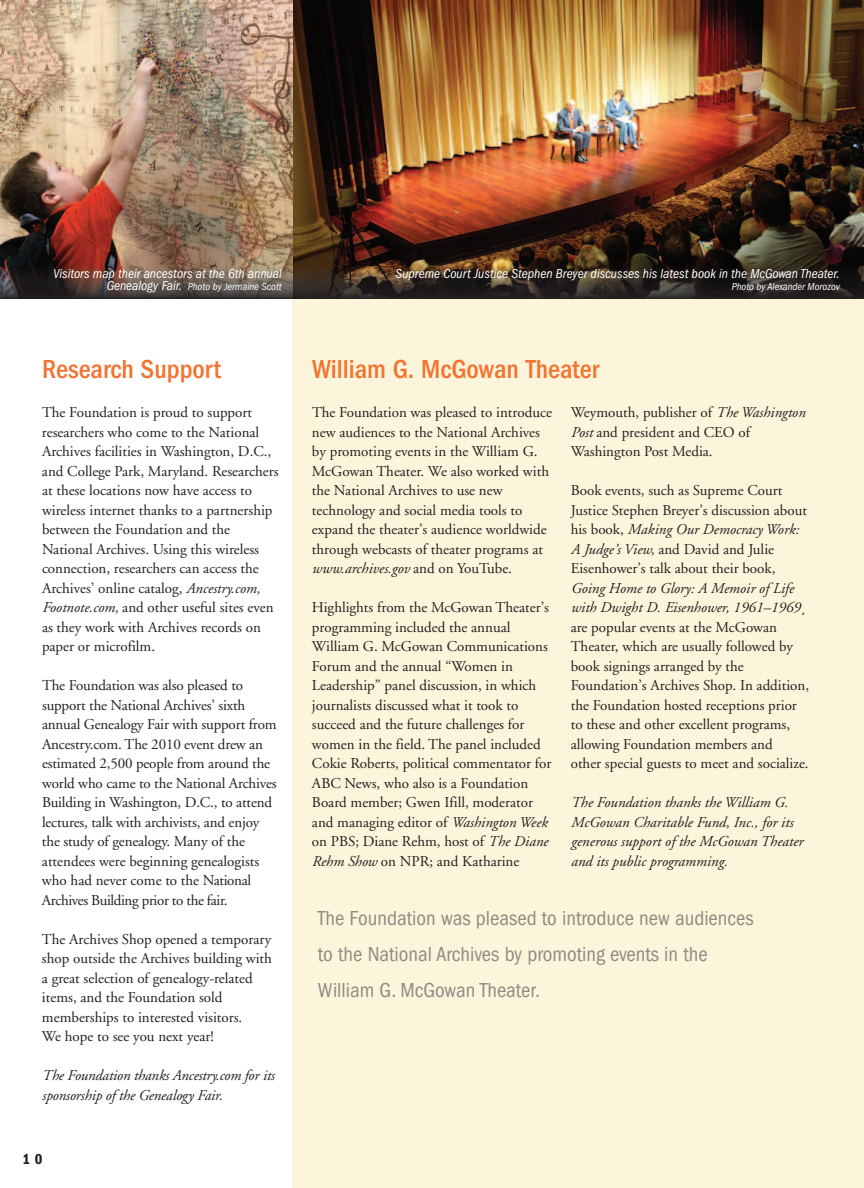
<style>
.page{position:relative;width:864px;height:1188px;background:#fff}
.page>*{position:absolute;margin:0;border:0;box-sizing:border-box;transform-origin:0 0}
.t1{font:500 condensed 27px "Franklin Gothic";color:#f37331}
.t2{font:condensed 21px/36px "Franklin Gothic";color:#938a84}
.t3{font:15px/19.5px "Adobe Garamond";color:#231f20}
.t4{font:italic 15px/19.5px "Adobe Garamond";color:#231f20}
.t5{font:600 condensed 15px "Franklin Gothic";color:#231f20}
.t6{font:italic condensed 13.5px "Franklin Gothic";color:#fff}
.t7{font:italic condensed 10.5px "Franklin Gothic";color:#fff}
.s1{font-size:13.5px}
.s2{font-style:italic}
</style>
<div class="page">
<div style="left:292px;top:0;width:572px;height:1188px;background:#fdf5db"></div>
<img style="left:293px;top:0;width:571px;height:267px">
<img style="left:0;top:0;width:293px;height:267px">
<img style="left:293px;top:298px;width:570px;height:1px">
<img style="left:0;top:267px;width:864px;height:31px">
<p class="t6" style="left:53px;top:268px;width:230px">Visitors map their ancestors at the 6th annual</p>
<p class="t7" style="left:107px;top:283px;width:177px"><span class="s1">Genealogy Fair.</span> Photo by Jermaine Scott</p>
<h1 class="t1" style="left:42px;top:360px;width:181px">Research Support</h1>
<p class="t3" style="left:42px;top:404px;width:238px">The Foundation is proud to support researchers who come to the National Archives facilities in Washington, D.C., and College Park, Maryland. Researchers at these locations now have access to wireless internet thanks to a partnership between the Foundation and the National Archives. Using this wireless connection, researchers can access the Archives’ online catalog, <span class="s2">Ancestry.com, Footnote.com,</span> and other useful sites even as they work with Archives records on paper or microfilm.</p>
<p class="t3" style="left:42px;top:677px;width:236px">The Foundation was also pleased to support the National Archives’ sixth annual Genealogy Fair with support from Ancestry.com. The 2010 event drew an estimated 2,500 people from around the world who came to the National Archives Building in Washington, D.C., to attend lectures, talk with archivists, and enjoy the study of genealogy. Many of the attendees were beginning genealogists who had never come to the National Archives Building prior to the fair.</p>
<p class="t3" style="left:42px;top:931px;width:231px">The Archives Shop opened a temporary shop outside the Archives building with a great selection of genealogy-related items, and the Foundation sold memberships to interested visitors.<br>We hope to see you next year!</p>
<p class="t4" style="left:42px;top:1067px;width:234px">The Foundation thanks Ancestry.com for its sponsorship of the Genealogy Fair.</p>
<p class="t5" style="left:23px;top:1154px;width:21px">1 0</p>
<p class="t6" style="left:395px;top:269px;width:446px">Supreme Court Justice Stephen Breyer discusses his latest book in the McGowan Theater.</p>
<p class="t7" style="left:732px;top:283px;width:110px">Photo by Alexander Morozov</p>
<h1 class="t1" style="left:312px;top:360px;width:289px">William G. McGowan Theater</h1>
<p class="t3" style="left:312px;top:404px;width:241px">The Foundation was pleased to introduce new audiences to the National Archives by promoting events in the William G.<br>McGowan Theater. We also worked with the National Archives to use new technology and social media tools to expand the theater’s audience worldwide through webcasts of theater programs at <span class="s2">www.archives.gov</span> and on YouTube.</p>
<p class="t3" style="left:312px;top:599px;width:241px">Highlights from the McGowan Theater’s programming included the annual William G. McGowan Communications Forum and the annual “Women in Leadership” panel discussion, in which journalists discussed what it took to succeed and the future challenges for women in the field. The panel included Cokie Roberts, political commentator for ABC News, who also is a Foundation Board member; Gwen Ifill, moderator and managing editor of <span class="s2">Washington Week </span>on PBS; Diane Rehm, host of <span class="s2">The Diane Rehm Show</span> on NPR; and Katharine</p>
<p class="t3" style="left:571px;top:404px;width:236px">Weymouth, publisher of <span class="s2">The Washington<br>Post</span> and president and CEO of<br>Washington Post Media.</p>
<p class="t3" style="left:571px;top:482px;width:238px">Book events, such as Supreme Court Justice Stephen Breyer’s discussion about his book, <span class="s2">Making Our Democracy Work:<br>A Judge’s View,</span> and David and Julie Eisenhower’s talk about their book,</p>
<p class="t4" style="left:571px;top:580px;width:237px">Going Home to Glory: A Memoir of Life with Dwight D. Eisenhower, 1961–1969¸</p>
<p class="t3" style="left:571px;top:619px;width:240px">are popular events at the McGowan Theater, which are usually followed by book signings arranged by the Foundation’s Archives Shop. In addition, the Foundation hosted receptions prior to these and other excellent programs, allowing Foundation members and<br>other special guests to meet and socialize.</p>
<p class="t4" style="left:571px;top:794px;width:234px">The Foundation thanks the William G.<br>McGowan Charitable Fund, Inc., for its generous support of the McGowan Theater and its public programming.</p>
<h2 class="t2" style="left:318px;top:902px;width:437px">The Foundation was pleased to introduce new audiences to the National Archives by promoting events in the<br>William G. McGowan Theater.</h2>
</div>
